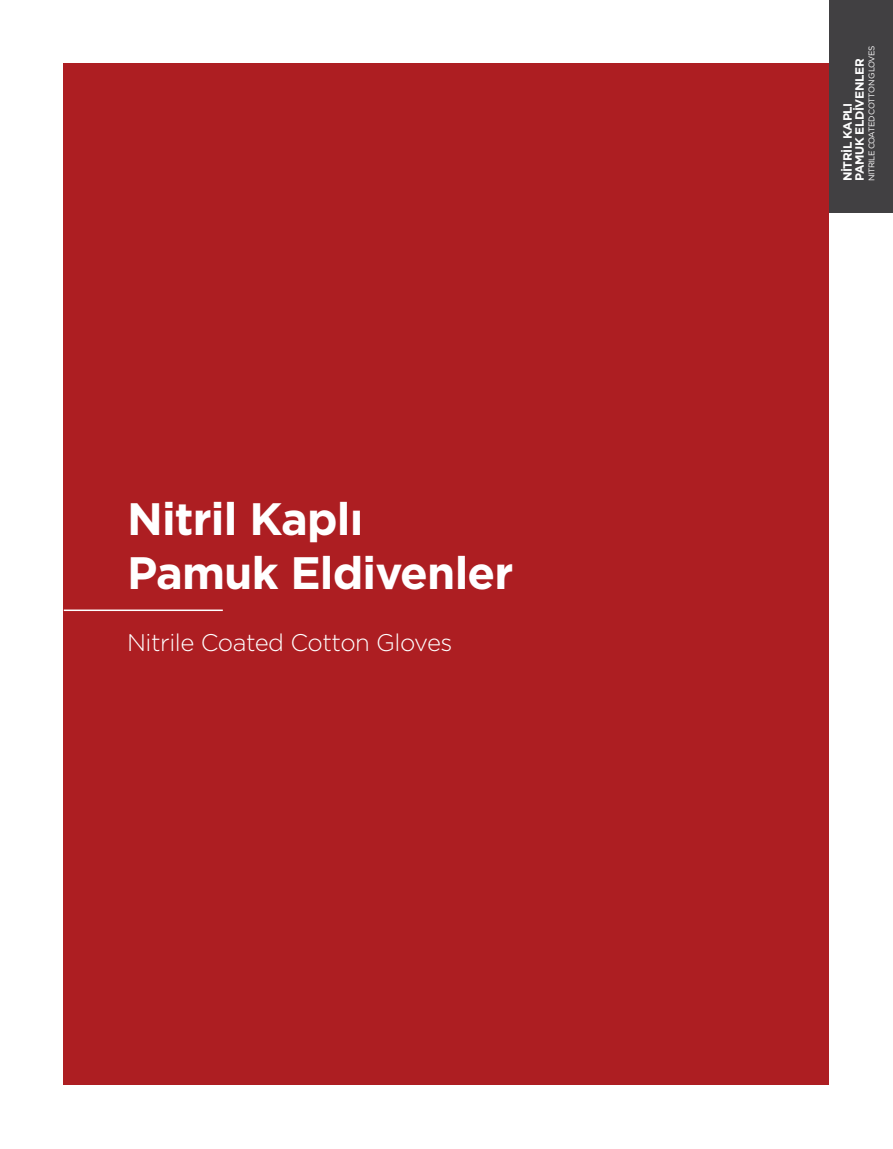
<style>
.page{position:relative;width:893px;height:1149px;background:#fff}
.page>*{position:absolute;margin:0;border:0;box-sizing:border-box;transform-origin:0 0}
.t1{font:700 45.3px/54.4px "Gotham";letter-spacing:-.02em;color:#fff}
.t2{font:300 24px "Gotham";letter-spacing:-.02em;color:#fff}
.t3{font:700 12px/12px "Gotham";letter-spacing:-.03em;color:#fff}
.t4{font:8.25px "Gotham";letter-spacing:-.05em;color:#fff}
</style>
<div class="page">
<div style="left:64px;top:64px;width:765px;height:1020px;background:#ad1e22"></div>
<div style="left:829px;top:0;width:64px;height:213px;background:#414042"></div>
<hr style="left:64px;top:609px;width:159px;height:2px;background:#fff">
<h1 class="t1" style="left:127px;top:491px;width:388px">Nitril Kaplı<br>Pamuk Eldivenler</h1>
<h2 class="t2" style="left:127px;top:626px;width:327px">Nitrile Coated Cotton Gloves</h2>
<p class="t4" style="left:866px;top:181px;width:137px;rotate:-90deg">NITRILE COATED COTTON GLOVES</p>
<p class="t3" style="left:841px;top:181px;width:125px;rotate:-90deg">NİTRİL KAPLI<br>PAMUK ELDİVENLER</p>
</div>
